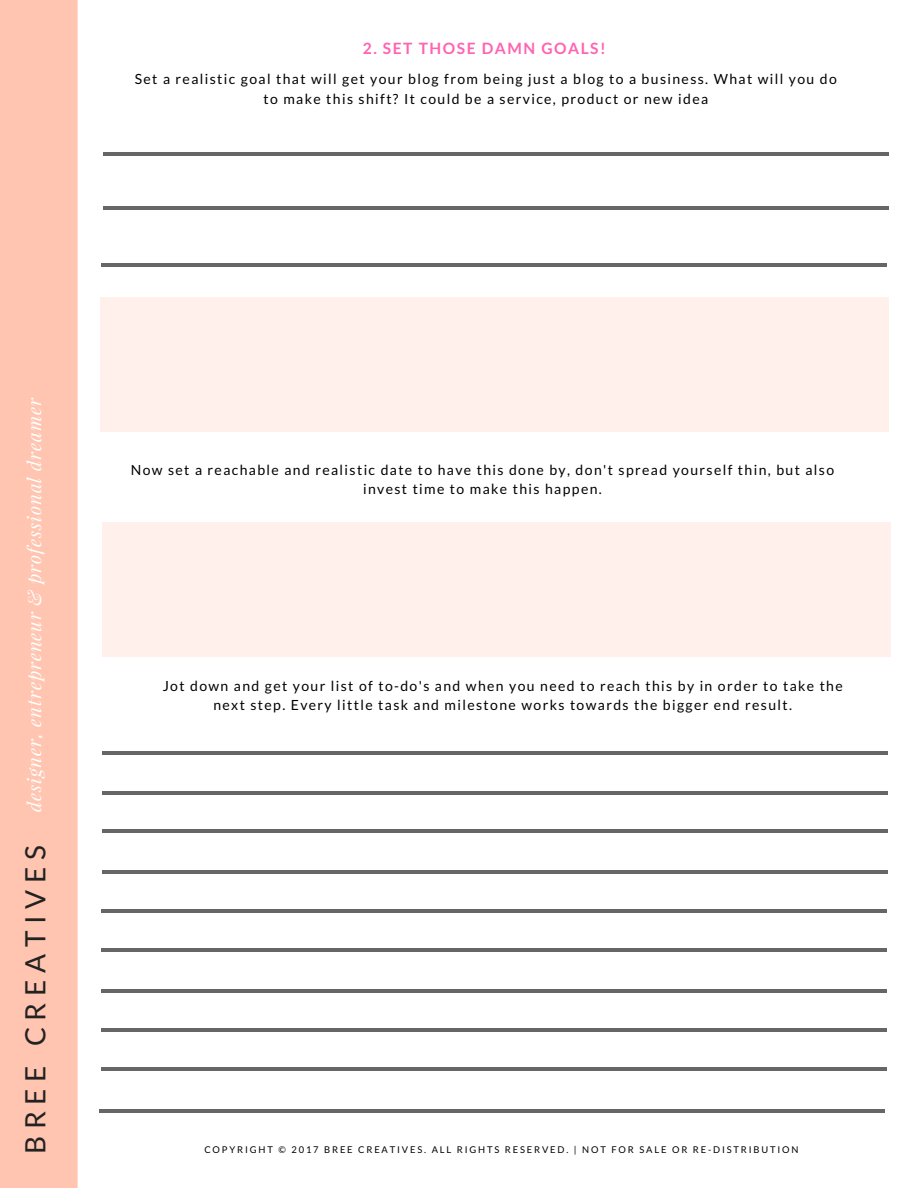
<style>
.page{position:relative;width:918px;height:1188px;background:#fff}
.page>*{position:absolute;margin:0;border:0;box-sizing:border-box;transform-origin:0 0}
.t1{font:italic 18.75px "Playfair Display";letter-spacing:.05em;color:#fff}
.t2{font:700 15.6px "Lato";letter-spacing:.1em;color:#ff63b1}
.t3{font:13.95px/19.2px "Lato";letter-spacing:.1em;color:#000;text-align:center}
.t4{font:9.3px "Lato";letter-spacing:.2em;color:#000}
.s1{font-family:"Lato";font-style:normal;font-size:28.05px;color:#222}
</style>
<div class="page">
<div style="left:0;top:0;width:78px;height:1188px;background:#ffc5b0"></div>
<hr style="left:101px;top:263px;width:786px;height:4px;background:#666">
<hr style="left:103px;top:206px;width:786px;height:3px;background:#666">
<hr style="left:103px;top:152px;width:786px;height:3px;background:#666">
<div style="left:100px;top:297px;width:789px;height:135px;background:#fff0eb"></div>
<hr style="left:99px;top:1109px;width:786px;height:4px;background:#666">
<hr style="left:101px;top:1068px;width:786px;height:3px;background:#666">
<hr style="left:101px;top:1028px;width:786px;height:4px;background:#666">
<hr style="left:101px;top:989px;width:786px;height:3px;background:#666">
<hr style="left:101px;top:948px;width:786px;height:4px;background:#666">
<hr style="left:101px;top:909px;width:786px;height:3px;background:#666">
<hr style="left:102px;top:871px;width:786px;height:3px;background:#666">
<hr style="left:102px;top:829px;width:786px;height:3px;background:#666">
<hr style="left:102px;top:791px;width:786px;height:3px;background:#666">
<hr style="left:102px;top:752px;width:786px;height:3px;background:#666">
<div style="left:102px;top:522px;width:789px;height:135px;background:#fff0eb"></div>
<p class="t2" style="left:363px;top:39px;width:245px">2. SET THOSE DAMN GOALS!</p>
<p class="t3" style="left:135px;top:69px;width:704px">Set a realistic goal that will get your blog from being just a blog to a business. What will you do to make this shift? It could be a service, product or new idea</p>
<h1 class="t1" style="left:21px;top:1154px;width:758px;rotate:-90deg"><span class="s1">B R E E C R E A T I V E S</span> designer, entrepreneur &amp; professional dreamer</h1>
<p class="t3" style="left:131px;top:460px;width:705px">Now set a reachable and realistic date to have this done by, don't spread yourself thin, but also invest time to make this happen.</p>
<p class="t3" style="left:163px;top:676px;width:682px">Jot down and get your list of to-do's and when you need to reach this by in order to take the next step. Every little task and milestone works towards the bigger end result.</p>
<p class="t4" style="left:204px;top:1144px;width:596px">COPYRIGHT © 2017 BREE CREATIVES. ALL RIGHTS RESERVED. | NOT FOR SALE OR RE-DISTRIBUTION</p>
</div>
